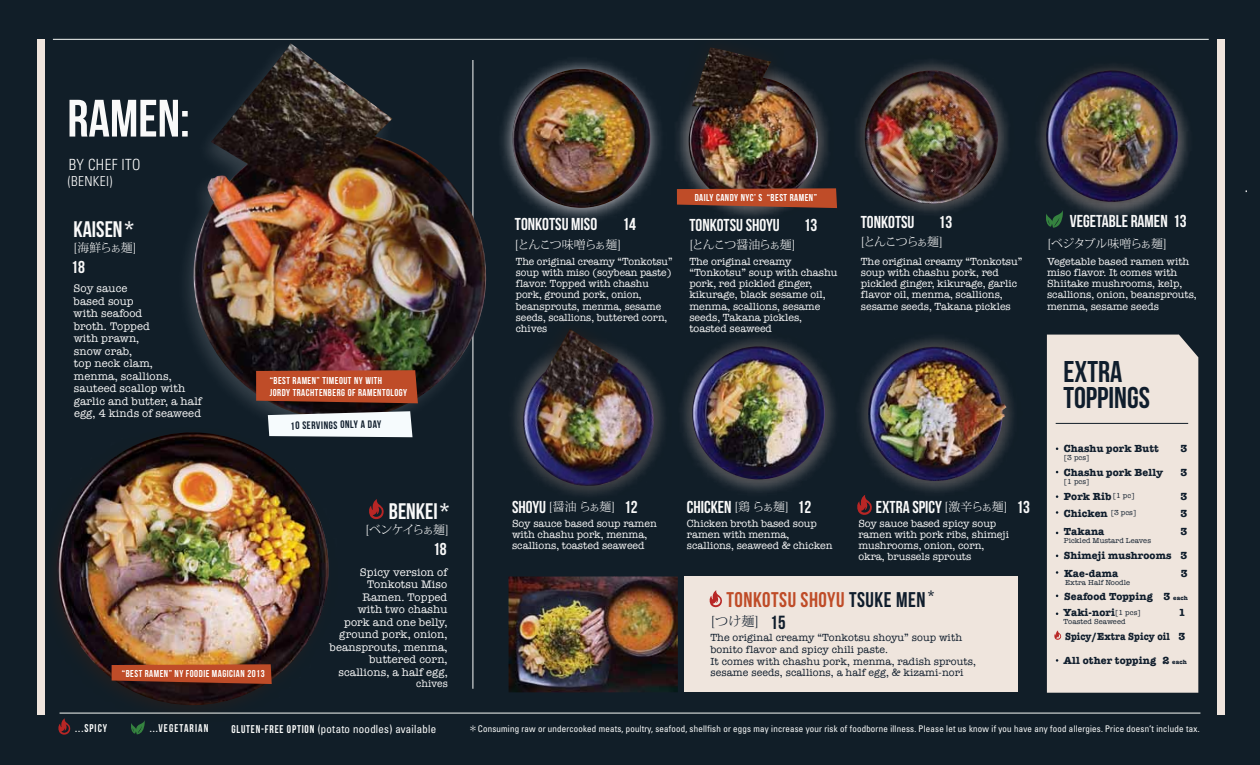
<style>
.page{position:relative;width:1260px;height:765px;background:#111e28}
.page>*{position:absolute;margin:0;border:0;box-sizing:border-box;transform-origin:0 0}
.t1{font:52.5px "Bebas Neue";color:#f9f9f9}
.t2{font:30px/26.2px "Bebas Neue";color:#0f1d2c}
.t3{font:22.5px "Bebas Neue";color:#f9f9f9}
.t4{font:21.25px "Bebas Neue";letter-spacing:.025em;color:#bf4c28}
.t5{font:17.25px "Bebas Neue";color:#f9f9f9}
.t6{font:300 condensed 15.38px "Univers";letter-spacing:.025em;color:#fff}
.t7{font:300 condensed 13.75px "Univers";letter-spacing:.025em;color:#fff}
.t8{font:300 13.12px "Koz Min Pro";color:#0f1d2c}
.t9{font:300 11.88px "Koz Min Pro";letter-spacing:-.08em;color:#f9f9f9}
.t10{font:11.25px/12.5px "American Typewriter";letter-spacing:.01em;color:#f9f9f9}
.t11{font:condensed 11.25px "Univers S";letter-spacing:.025em;color:#fafbfa}
.t12{font:11.25px "Bebas Neue";letter-spacing:.1em;color:#fafbfa}
.t13{font:10.75px "Bebas Neue";color:#0f1d2c}
.t14{font:10.62px/11.2px "American Typewriter";color:#f9f9f9}
.t15{font:10.62px/11.5px "American Typewriter";letter-spacing:.01em;color:#0f1d2c}
.t16{font:700 10.62px "American Typewriter";letter-spacing:.01em;color:#0f1d2c}
.t17{font:700 10.62px "American Typewriter";letter-spacing:.01em;color:#0f1d2c;scale:.9 1}
.t18{font:10px/12px "Bebas Neue";letter-spacing:.05em;color:#fff}
.t19{font:condensed 9.12px "Univers S";letter-spacing:.025em;color:#fafbfa}
.t20{font:7.5px "American Typewriter";letter-spacing:.01em;color:#0f1d2c}
.t21{font:700 6.25px "American Typewriter";color:#0f1d2c}
.s1{font-family:"Bebas Neue";font-stretch:normal}
.s2{font-family:"Koz Min Pro";font-weight:300;font-size:11.88px}
.s3{color:#0f1d2c}
.s4{font-family:"Bebas Neue";font-weight:400;font-size:19px}
.s5{font-weight:400;font-size:7.5px}
.s6{font-size:6.25px}
.s7{font-size:10.62px}
.s8{font-family:"Koz Go Pro";font-stretch:normal}
</style>
<div class="page">
<img style="left:509px;top:576px;width:169px;height:116px">
<img style="left:521px;top:38px;width:122px;height:182px">
<img style="left:521px;top:69px;width:124px;height:139px">
<img style="left:56px;top:450px;width:310px;height:285px">
<img style="left:57px;top:432px;width:272px;height:273px;border-radius:136px">
<hr style="left:472px;top:60px;width:1px;height:629px;background:#fafbfa">
<div style="left:1217px;top:40px;width:8px;height:675px;background:#efe5dd"></div>
<div style="left:37px;top:40px;width:8px;height:675px;background:#efe5dd"></div>
<img style="left:146px;top:38px;width:375px;height:434px">
<svg style="left:112px;top:664px;width:160px;height:20px"></svg>
<svg style="left:369px;top:499px;width:15px;height:21px"></svg>
<div style="left:1047px;top:334px;width:151px;height:359px;background:#efe5dd"></div>
<svg style="left:130px;top:720px;width:15px;height:14px"></svg>
<svg style="left:58px;top:718px;width:13px;height:17px"></svg>
<svg style="left:1054px;top:630px;width:7px;height:11px"></svg>
<img style="left:865px;top:38px;width:136px;height:32px">
<img style="left:865px;top:70px;width:136px;height:143px">
<img style="left:645px;top:38px;width:220px;height:179px">
<img style="left:689px;top:47px;width:129px;height:141px">
<img style="left:1001px;top:38px;width:222px;height:190px">
<img style="left:1046px;top:71px;width:132px;height:131px;border-radius:66px">
<svg style="left:677px;top:188px;width:160px;height:20px"></svg>
<img style="left:700px;top:338px;width:123px;height:154px">
<img style="left:692px;top:346px;width:133px;height:133px;border-radius:66px">
<img style="left:823px;top:334px;width:230px;height:193px">
<img style="left:868px;top:347px;width:139px;height:134px">
<img style="left:477px;top:283px;width:223px;height:212px">
<img style="left:519px;top:329px;width:141px;height:163px">
<div style="left:684px;top:576px;width:334px;height:116px;background:#efe5dd"></div>
<hr style="left:60px;top:713px;width:1140px;height:1px;background:#f7faf6">
<hr style="left:53px;top:39px;width:1156px;height:1px;background:#f7faf6">
<img style="left:189px;top:43px;width:301px;height:382px">
<svg style="left:256px;top:370px;width:162px;height:33px"></svg>
<svg style="left:268px;top:411px;width:145px;height:26px"></svg>
<svg style="left:709px;top:590px;width:13px;height:18px"></svg>
<hr style="left:1056px;top:423px;width:132px;height:1px;background:#111e28">
<h1 class="t1" style="left:67px;top:90px;width:124px">RAMEN:</h1>
<h3 class="t6" style="left:69px;top:156px;width:73px">BY CHEF ITO</h3>
<p class="t7" style="left:68px;top:173px;width:46px">(BENKEI)</p>
<h3 class="t3" style="left:74px;top:217px;width:62px">KAISEN*</h3>
<p class="t9" style="left:74px;top:239px;width:65px">[海鮮らぁ麺]</p>
<h3 class="t5" style="left:71px;top:257px;width:15px">18</h3>
<p class="t10" style="left:74px;top:282px;width:130px">Soy sauce<br>based soup<br>with seafood<br>broth. Topped<br>with prawn,<br>snow crab,<br>top neck clam,<br>menma, scallions, sauteed scallop with garlic and butter, a half egg, 4 kinds of seaweed</p>
<p class="t18" style="left:270px;top:374px;width:139px">“BEST RAMEN” TIMEOUT NY WITH<br>JORDY TRACHTENBERG OF RAMENTOLOGY</p>
<p class="t13" style="left:290px;top:420px;width:94px;rotate:-1deg">10 SERVINGS ONLY A DAY</p>
<h3 class="t3" style="left:389px;top:499px;width:62px">BENKEI*</h3>
<p class="t9" style="left:366px;top:522px;width:85px">[ベンケイらぁ麺]</p>
<p class="t18" style="left:122px;top:667px;width:144px">“BEST RAMEN” NY FOODIE MAGICIAN 2013</p>
<h3 class="t5" style="left:433px;top:540px;width:15px">18</h3>
<p class="t10" style="left:330px;top:566px;width:120px;text-align:right">Spicy version of<br>Tonkotsu Miso<br>Ramen. Topped<br>with two chashu pork and one belly, ground pork, onion, beansprouts, menma, buttered corn, scallions, a half egg,</p>
<p class="t14" style="left:416px;top:678px;width:33px">chives</p>
<p class="t12" style="left:75px;top:722px;width:34px">...SPICY</p>
<p class="t12" style="left:150px;top:722px;width:60px">...VEGETARIAN</p>
<p class="t11" style="left:231px;top:722px;width:206px"><span class="s1">GLUTEN-FREE OPTION</span> (potato noodles) available</p>
<h3 class="t5" style="left:515px;top:215px;width:84px">TONKOTSU MISO</h3>
<h3 class="t5" style="left:622px;top:215px;width:15px">14</h3>
<p class="t9" style="left:515px;top:236px;width:108px">[とんこつ味噌らぁ麺]</p>
<p class="t14" style="left:516px;top:255px;width:158px">The original creamy “Tonkotsu” soup with miso (soybean paste) flavor. Topped with chashu pork, ground pork, onion, beansprouts, menma, sesame seeds, scallions, buttered corn, chives</p>
<p class="t18" style="left:695px;top:191px;width:124px">DAILY CANDY NYC’ S “BEST RAMEN”</p>
<h3 class="t5" style="left:689px;top:215px;width:92px">TONKOTSU SHOYU</h3>
<h3 class="t5" style="left:804px;top:215px;width:15px">13</h3>
<p class="t9" style="left:689px;top:236px;width:108px">[とんこつ醤油らぁ麺]</p>
<p class="t14" style="left:689px;top:255px;width:150px">The original creamy “Tonkotsu” soup with chashu pork, red pickled ginger, kikurage, black sesame oil, menma, scallions, sesame seeds, Takana pickles, toasted seaweed</p>
<h3 class="t5" style="left:861px;top:212px;width:55px">TONKOTSU</h3>
<h3 class="t5" style="left:939px;top:212px;width:15px">13</h3>
<p class="t9" style="left:861px;top:233px;width:84px">[とんこつらぁ麺]</p>
<p class="t14" style="left:861px;top:255px;width:163px">The original creamy “Tonkotsu” soup with chashu pork, red pickled ginger, kikurage, garlic flavor oil, menma, scallions, sesame seeds, Takana pickles</p>
<h3 class="t5" style="left:512px;top:498px;width:127px">SHOYU <span class="s2">[醤油 らぁ麺]</span> 12</h3>
<p class="t14" style="left:512px;top:517px;width:146px">Soy sauce based soup ramen with chashu pork, menma, scallions, toasted seaweed</p>
<h3 class="t5" style="left:687px;top:498px;width:126px">CHICKEN <span class="s2">[鶏 らぁ麺]</span> 12</h3>
<p class="t14" style="left:687px;top:517px;width:147px">Chicken broth based soup ramen with menma, scallions, seaweed &amp; chicken</p>
<h3 class="t5" style="left:876px;top:498px;width:156px">EXTRA SPICY <span class="s2">[激辛らぁ麺]</span> 13</h3>
<p class="t14" style="left:858px;top:517px;width:152px">Soy sauce based spicy soup ramen with pork ribs, shimeji mushrooms, onion, corn, okra, brussels sprouts</p>
<h3 class="t4" style="left:726px;top:588px;width:209px">TONKOTSU SHOYU <span class="s3">TSUKE MEN</span> <sup>*</sup></h3>
<p class="t8" style="left:711px;top:612px;width:76px">[つけ麺] <span class="s4">15</span></p>
<p class="t15" style="left:710px;top:632px;width:267px">The original creamy “Tonkotsu shoyu” soup with bonito flavor and spicy chili paste.<br>It comes with chashu pork, menma, radish sprouts, sesame seeds, scallions, a half egg, &amp; kizami-nori</p>
<h3 class="t5" style="left:1070px;top:211px;width:118px">VEGETABLE RAMEN 13</h3>
<p class="t9" style="left:1047px;top:235px;width:121px">[ベジタブル味噌らぁ麺]</p>
<p class="t14" style="left:1047px;top:255px;width:151px">Vegetable based ramen with miso flavor. It comes with<br>Shiitake mushrooms, kelp, scallions, onion, beansprouts, menma, sesame seeds</p>
<h2 class="t2" style="left:1063px;top:358px;width:88px">EXTRA<br>TOPPINGS</h2>
<p class="t16" style="left:1064px;top:439px;width:96px">Chashu pork Butt</p>
<p class="t16" style="left:1181px;top:439px;width:8px">3</p>
<p class="t20" style="left:1064px;top:452px;width:27px">[3 pcs]</p>
<p class="t16" style="left:1064px;top:463px;width:101px">Chashu pork Belly</p>
<p class="t16" style="left:1181px;top:463px;width:8px">3</p>
<p class="t20" style="left:1064px;top:476px;width:27px">[1 pcs]</p>
<p class="t16" style="left:1064px;top:487px;width:72px">Pork Rib<span class="s5">[1 pc]</span></p>
<p class="t16" style="left:1181px;top:487px;width:8px">3</p>
<p class="t16" style="left:1064px;top:504px;width:74px">Chicken <span class="s5">[3 pcs]</span></p>
<p class="t16" style="left:1181px;top:504px;width:8px">3</p>
<p class="t16" style="left:1064px;top:523px;width:42px">Takana</p>
<p class="t16" style="left:1181px;top:523px;width:8px">3</p>
<p class="t20" style="left:1064px;top:535px;width:89px">Pickled Mustard Leaves</p>
<p class="t16" style="left:1064px;top:546px;width:125px">Shimeji mushrooms 3</p>
<p class="t16" style="left:1064px;top:564px;width:56px">Kae-dama</p>
<p class="t16" style="left:1181px;top:564px;width:8px">3</p>
<p class="t20" style="left:1065px;top:577px;width:67px">Extra Half Noodle</p>
<p class="t16" style="left:1064px;top:588px;width:125px">Seafood Topping 3 <span class="s6">each</span></p>
<p class="t16" style="left:1064px;top:604px;width:79px">Yaki-nori<span class="s5">[1 pcs]</span></p>
<p class="t16" style="left:1179px;top:604px;width:8px">1</p>
<p class="t20" style="left:1064px;top:616px;width:64px">Toasted Seaweed</p>
<p class="t17" style="left:1065px;top:627px;width:135px">Spicy/Extra Spicy oil 3</p>
<p class="t16" style="left:1064px;top:651px;width:94px">All other topping</p>
<p class="t21" style="left:1162px;top:657px;width:26px"><span class="s7">2</span> each</p>
<p class="t19" style="left:468px;top:723px;width:733px"><span class="s8">＊</span>Consuming raw or undercooked meats, poultry, seafood, shellfish or eggs may increase your risk of foodborne illness. Please let us know if you have any food allergies. Price doesn’t include tax.</p>
</div>
